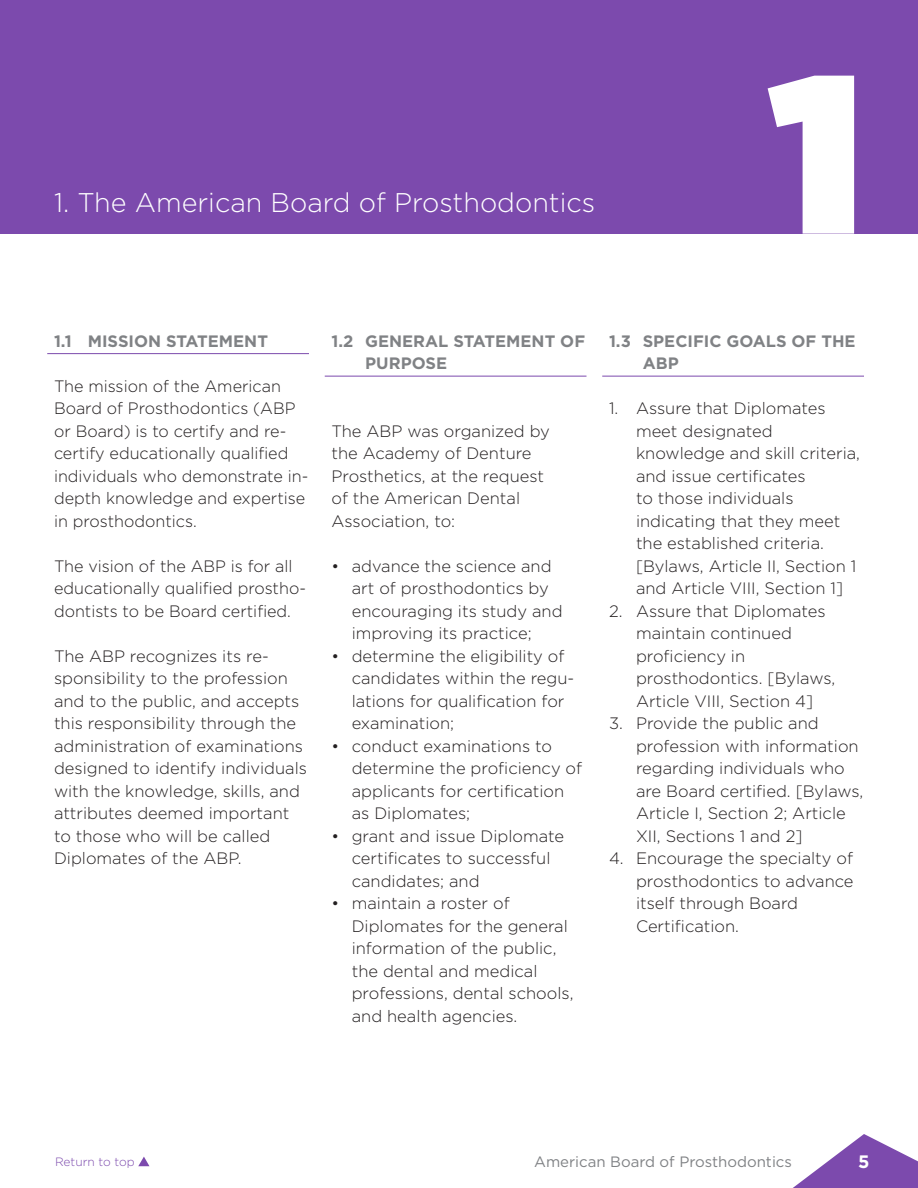
<style>
.page{position:relative;width:918px;height:1188px;background:#fff}
.page>*{position:absolute;margin:0;border:0;box-sizing:border-box;transform-origin:0 0}
.t1{font:900 224.1px "Gotham";color:#fff}
.Chapter{font:300 27px "Gotham";color:#fff}
.t2{font:700 18px "Gotham";color:#fff}
.Body_Text{font:300 16.5px/22.5px "Gotham";color:#231f20}
.SubHead{font:700 16.5px/22.5px "Gotham";color:#808285}
.t3{font:15px "Gotham";color:#808285}
.t4{font:300 12px "Gotham";color:#7c4aad}
</style>
<div class="page">
<svg style="left:793px;top:1134px;width:125px;height:54px"></svg>
<svg style="left:138px;top:1157px;width:11px;height:9px"></svg>
<div style="left:0;top:0;width:918px;height:233px;background:#7c4aad"></div>
<hr style="left:47px;top:353px;width:262px;height:1px;background:#7c4aad">
<hr style="left:325px;top:376px;width:261px;height:1px;background:#7c4aad">
<hr style="left:602px;top:376px;width:262px;height:1px;background:#7c4aad">
<p class="Chapter" style="left:54px;top:185px;width:543px">1. The American Board of Prosthodontics</p>
<p class="t1" style="left:769px;top:-6px;width:96px">1</p>
<p class="SubHead" style="left:54px;top:329px;width:216px">1.1 MISSION STATEMENT</p>
<p class="Body_Text" style="left:54px;top:374px;width:256px">The mission of the American<br>Board of Prosthodontics (ABP or Board) is to certify and re&shy;certify educationally qualified individuals who demonstrate in&shy;depth knowledge and expertise in prosthodontics.</p>
<p class="Body_Text" style="left:54px;top:554px;width:253px">The vision of the ABP is for all educationally qualified prostho&shy;dontists to be Board certified.</p>
<p class="Body_Text" style="left:54px;top:644px;width:254px">The ABP recognizes its re&shy;sponsibility to the profession and to the public, and accepts this responsibility through the administration of examinations designed to identify individuals with the knowledge, skills, and attributes deemed important to those who will be called<br>Diplomates of the ABP.</p>
<p class="SubHead" style="left:365px;top:329px;width:221px;text-indent:-34px">1.2 GENERAL STATEMENT OF<br>PURPOSE</p>
<p class="Body_Text" style="left:332px;top:419px;width:220px">The ABP was organized by the Academy of Denture<br>Prosthetics, at the request of the American Dental<br>Association, to:</p>
<p class="Body_Text" style="left:352px;top:554px;width:212px;text-indent:-20px">• advance the science and art of prosthodontics by encouraging its study and improving its practice;</p>
<p class="Body_Text" style="left:352px;top:644px;width:224px;text-indent:-20px">• determine the eligibility of candidates within the regu&shy;lations for qualification for examination;</p>
<p class="Body_Text" style="left:352px;top:734px;width:232px;text-indent:-20px">• conduct examinations to determine the proficiency of applicants for certification as Diplomates;</p>
<p class="Body_Text" style="left:352px;top:824px;width:214px;text-indent:-20px">• grant and issue Diplomate certificates to successful candidates; and</p>
<p class="Body_Text" style="left:352px;top:891px;width:223px;text-indent:-20px">• maintain a roster of<br>Diplomates for the general information of the public, the dental and medical professions, dental schools, and health agencies.</p>
<p class="SubHead" style="left:643px;top:329px;width:214px;text-indent:-34px">1.3 SPECIFIC GOALS OF THE<br>ABP</p>
<p class="Body_Text" style="left:636px;top:396px;width:226px;text-indent:-27px">1. Assure that Diplomates meet designated knowledge and skill criteria, and issue certificates<br>to those individuals indicating that they meet the established criteria. [Bylaws, Article II, Section 1 and Article VIII, Section 1]</p>
<p class="Body_Text" style="left:636px;top:599px;width:201px;text-indent:-27px">2. Assure that Diplomates maintain continued proficiency in prosthodontics. [Bylaws,<br>Article VIII, Section 4]</p>
<p class="Body_Text" style="left:636px;top:711px;width:229px;text-indent:-27px">3. Provide the public and profession with information regarding individuals who are Board certified. [Bylaws,<br>Article I, Section 2; Article<br>XII, Sections 1 and 2]</p>
<p class="Body_Text" style="left:636px;top:846px;width:219px;text-indent:-27px">4. Encourage the specialty of prosthodontics to advance itself through Board<br>Certification.</p>
<p class="t4" style="left:55px;top:1154px;width:81px">Return to top</p>
<p class="t3" style="left:534px;top:1152px;width:259px">American Board of Prosthodontics</p>
<p class="t2" style="left:858px;top:1149px;width:13px">5</p>
</div>
